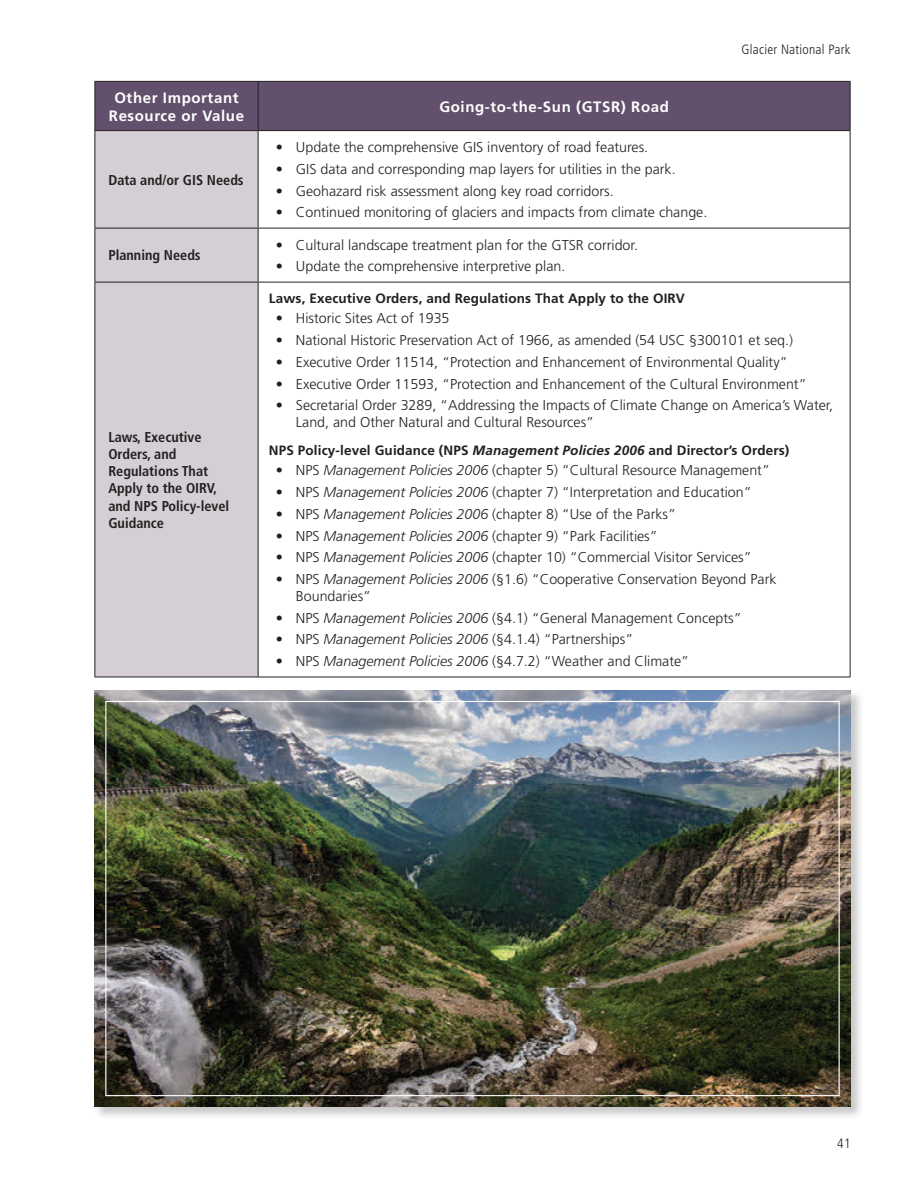
<style>
.page{position:relative;width:918px;height:1188px;background:#fff}
.page>*{position:absolute;margin:0;border:0;box-sizing:border-box;transform-origin:0 0}
.t1{font:700 15px/18px "Frutiger LT Std";letter-spacing:.04em;color:#fff;text-align:center}
.t2{font:300 14.25px/16.8px "Frutiger LT Std";color:#231f20}
.t3{font:700 condensed 14.25px/17.1px "Frutiger LT Std";color:#231f20}
.t4{font:700 13.5px "Frutiger LT Std";letter-spacing:.01em;color:#231f20}
.t5{font:300 condensed 13.5px "Frutiger LT Std";letter-spacing:.02em;color:#231f20}
.s1{font-style:italic}
</style>
<div class="page">
<div style="left:95px;top:82px;width:755px;height:48px;background:#63506c"></div>
<div style="left:95px;top:131px;width:163px;height:546px;background:#d5ced4"></div>
<hr style="left:94px;top:81px;width:164px;height:1px;background:#231f20">
<hr style="left:258px;top:81px;width:593px;height:1px;background:#231f20">
<hr style="left:94px;top:130px;width:164px;height:1px;background:#231f20">
<hr style="left:258px;top:130px;width:593px;height:1px;background:#231f20">
<hr style="left:94px;top:228px;width:164px;height:1px;background:#231f20">
<hr style="left:258px;top:228px;width:593px;height:1px;background:#231f20">
<hr style="left:94px;top:282px;width:164px;height:1px;background:#231f20">
<hr style="left:258px;top:282px;width:593px;height:1px;background:#231f20">
<hr style="left:94px;top:677px;width:164px;height:1px;background:#231f20">
<hr style="left:258px;top:677px;width:593px;height:1px;background:#231f20">
<hr style="left:94px;top:82px;width:1px;height:48px;background:#231f20">
<hr style="left:94px;top:131px;width:1px;height:97px;background:#231f20">
<hr style="left:94px;top:228px;width:1px;height:54px;background:#231f20">
<hr style="left:94px;top:282px;width:1px;height:395px;background:#231f20">
<hr style="left:258px;top:82px;width:1px;height:48px;background:#231f20">
<hr style="left:850px;top:82px;width:1px;height:48px;background:#231f20">
<hr style="left:258px;top:131px;width:1px;height:97px;background:#231f20">
<hr style="left:850px;top:131px;width:1px;height:97px;background:#231f20">
<hr style="left:258px;top:228px;width:1px;height:54px;background:#231f20">
<hr style="left:850px;top:228px;width:1px;height:54px;background:#231f20">
<hr style="left:258px;top:282px;width:1px;height:395px;background:#231f20">
<hr style="left:850px;top:282px;width:1px;height:395px;background:#231f20">
<div style="left:93px;top:688px;width:771px;height:433px;background:#231f20;opacity:.25"></div>
<img style="left:94px;top:690px;width:756px;height:417px">
<p class="t1" style="left:109px;top:88px;width:137px">Other Important<br>Resource or Value</p>
<p class="t1" style="left:439px;top:97px;width:231px">Going-to-the-Sun (GTSR) Road</p>
<p class="t3" style="left:108px;top:171px;width:137px">Data and/or GIS Needs</p>
<p class="t3" style="left:108px;top:247px;width:94px">Planning Needs</p>
<p class="t2" style="left:276px;top:139px;width:370px">• Update the comprehensive GIS inventory of road features</p>
<p class="t2" style="left:276px;top:161px;width:398px">• GIS data and corresponding map layers for utilities in the park</p>
<p class="t2" style="left:276px;top:182px;width:336px">• Geohazard risk assessment along key road corridors</p>
<p class="t2" style="left:276px;top:204px;width:429px">• Continued monitoring of glaciers and impacts from climate change</p>
<p class="t2" style="left:276px;top:236px;width:361px">• Cultural landscape treatment plan for the GTSR corridor</p>
<p class="t2" style="left:276px;top:258px;width:287px">• Update the comprehensive interpretive plan</p>
<p class="t5" style="left:742px;top:42px;width:110px">Glacier National Park</p>
<p class="t3" style="left:108px;top:429px;width:122px">Laws, Executive<br>Orders, and<br>Regulations That<br>Apply to the OIRV, and NPS Policy-level<br>Guidance</p>
<p class="t4" style="left:269px;top:290px;width:417px">Laws, Executive Orders, and Regulations That Apply to the OIRV</p>
<p class="t2" style="left:276px;top:310px;width:175px">• Historic Sites Act of 1935</p>
<p class="t2" style="left:276px;top:332px;width:519px">• National Historic Preservation Act of 1966, as amended (54 USC §300101 et seq )</p>
<p class="t2" style="left:276px;top:354px;width:513px">• Executive Order 11514, “Protection and Enhancement of Environmental Quality”</p>
<p class="t2" style="left:276px;top:376px;width:532px">• Executive Order 11593, “Protection and Enhancement of the Cultural Environment”</p>
<p class="t2" style="left:296px;top:397px;width:539px;text-indent:-20px">• Secretarial Order 3289, “Addressing the Impacts of Climate Change on America’s Water,<br>Land, and Other Natural and Cultural Resources”</p>
<p class="t4" style="left:269px;top:442px;width:522px">NPS Policy-level Guidance (NPS <span class="s1">Management Policies 2006</span> and Director’s Orders)</p>
<p class="t2" style="left:276px;top:462px;width:496px">• NPS <span class="s1">Management Policies 2006</span> (chapter 5) “Cultural Resource Management”</p>
<p class="t2" style="left:276px;top:484px;width:478px">• NPS <span class="s1">Management Policies 2006</span> (chapter 7) “Interpretation and Education”</p>
<p class="t2" style="left:276px;top:506px;width:402px">• NPS <span class="s1">Management Policies 2006</span> (chapter 8) “Use of the Parks”</p>
<p class="t2" style="left:276px;top:528px;width:384px">• NPS <span class="s1">Management Policies 2006</span> (chapter 9) “Park Facilities”</p>
<p class="t2" style="left:276px;top:549px;width:478px">• NPS <span class="s1">Management Policies 2006</span> (chapter 10) “Commercial Visitor Services”</p>
<p class="t2" style="left:296px;top:571px;width:482px;text-indent:-20px">• NPS <span class="s1">Management Policies 2006</span> (§1 6) “Cooperative Conservation Beyond Park<br>Boundaries”</p>
<p class="t2" style="left:276px;top:610px;width:468px">• NPS <span class="s1">Management Policies 2006</span> (§4 1) “General Management Concepts”</p>
<p class="t2" style="left:276px;top:631px;width:359px">• NPS <span class="s1">Management Policies 2006</span> (§4 1 4) “Partnerships”</p>
<p class="t2" style="left:276px;top:653px;width:415px">• NPS <span class="s1">Management Policies 2006</span> (§4 7 2) “Weather and Climate”</p>
<p class="t5" style="left:837px;top:1135px;width:15px">41</p>
</div>
